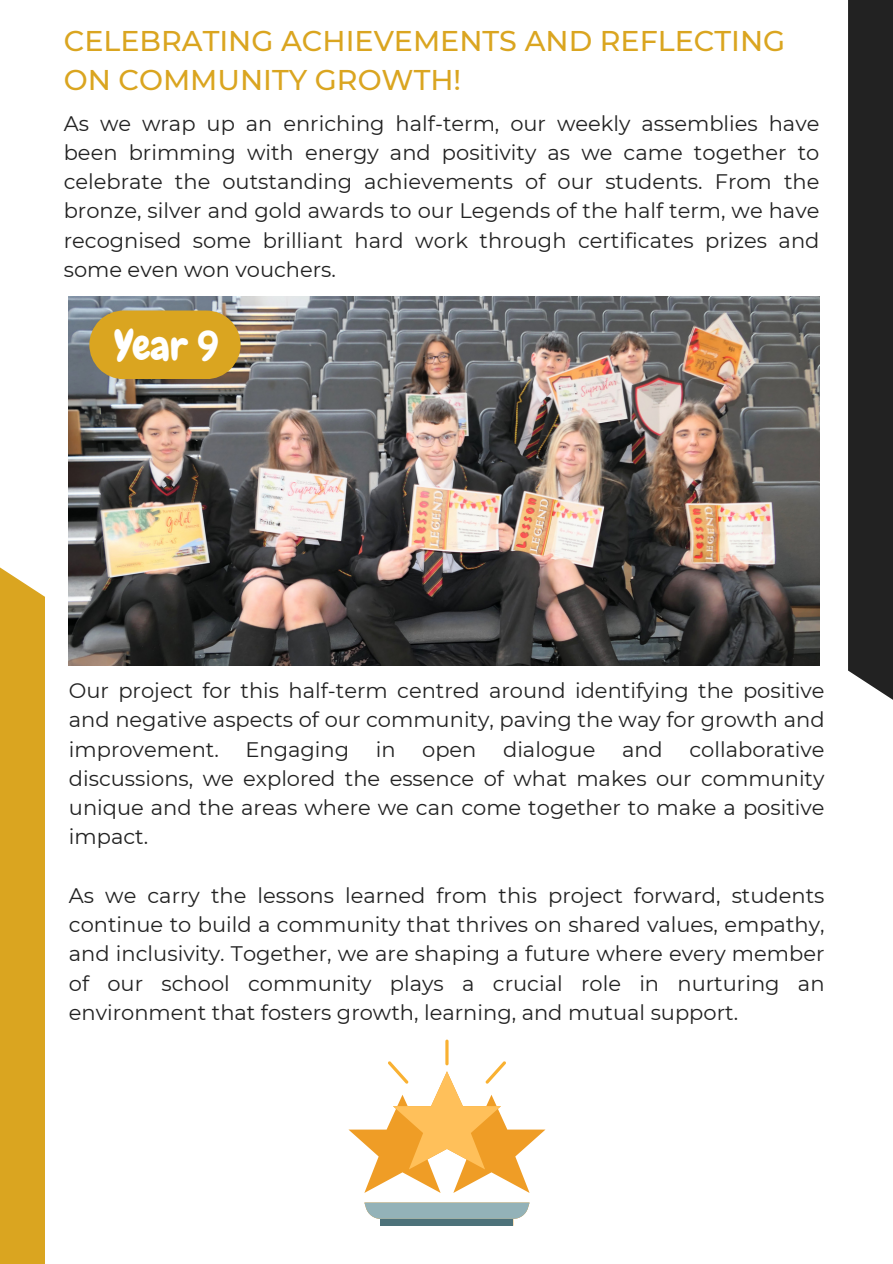
<style>
.page{position:relative;width:893px;height:1264px;background:#fff}
.page>*{position:absolute;margin:0;border:0;box-sizing:border-box;transform-origin:0 0}
.t1{font:41.25px "Chewy";color:#fff}
.t2{font:500 28.5px/39.3px "Montserrat";color:#daa520}
.t3{font:21px/29.2px "Montserrat";color:#222;text-align:justify}
</style>
<div class="page">
<div style="left:0;top:567px;width:45px;height:696px;background:#daa520"></div>
<div style="left:848px;top:0;width:44px;height:700px;background:#222"></div>
<img style="left:69px;top:296px;width:750px;height:369px">
<svg style="left:89px;top:310px;width:151px;height:69px;background:#d1a12a"></svg>
<svg style="left:364px;top:1202px;width:165px;height:23px;background:#90abaf"></svg>
<hr style="left:445px;top:1039px;width:3px;height:26px;background:#f9b132;border-radius:2px">
<svg style="left:348px;top:1061px;width:197px;height:131px"></svg>
<h2 class="t2" style="left:64px;top:21px;width:723px">CELEBRATING ACHIEVEMENTS AND REFLECTING<br>ON COMMUNITY GROWTH!</h2>
<p class="t3" style="left:64px;top:108px;width:757px">As we wrap up an enriching half-term, our weekly assemblies have been brimming with energy and positivity as we came together to celebrate the outstanding achievements of our students. From the bronze, silver and gold awards to our Legends of the half term, we have recognised some brilliant hard work through certificates prizes and some even won vouchers.</p>
<h1 class="t1" style="left:114px;top:319px;width:106px">Year 9</h1>
<p class="t3" style="left:69px;top:676px;width:757px">Our project for this half-term centred around identifying the positive and negative aspects of our community, paving the way for growth and improvement.</p>
<p class="t3" style="left:69px;top:734px;width:757px;text-indent:620px">collaborative discussions, we explored the essence of what makes our community unique and the areas where we can come together to make a positive impact.</p>
<p class="t3" style="left:69px;top:880px;width:757px">As we carry the lessons learned from this project forward, students continue to build a community that thrives on shared values, empathy, and inclusivity. Together, we are shaping a future where every member of our school community plays a crucial role in nurturing an environment that fosters growth, learning, and mutual support.</p>
<p class="t3" style="left:245px;top:734px;width:105px">Engaging</p>
<p class="t3" style="left:376px;top:734px;width:21px">in</p>
<p class="t3" style="left:422px;top:734px;width:56px">open</p>
<p class="t3" style="left:503px;top:734px;width:94px">dialogue</p>
<p class="t3" style="left:622px;top:734px;width:42px">and</p>
</div>
